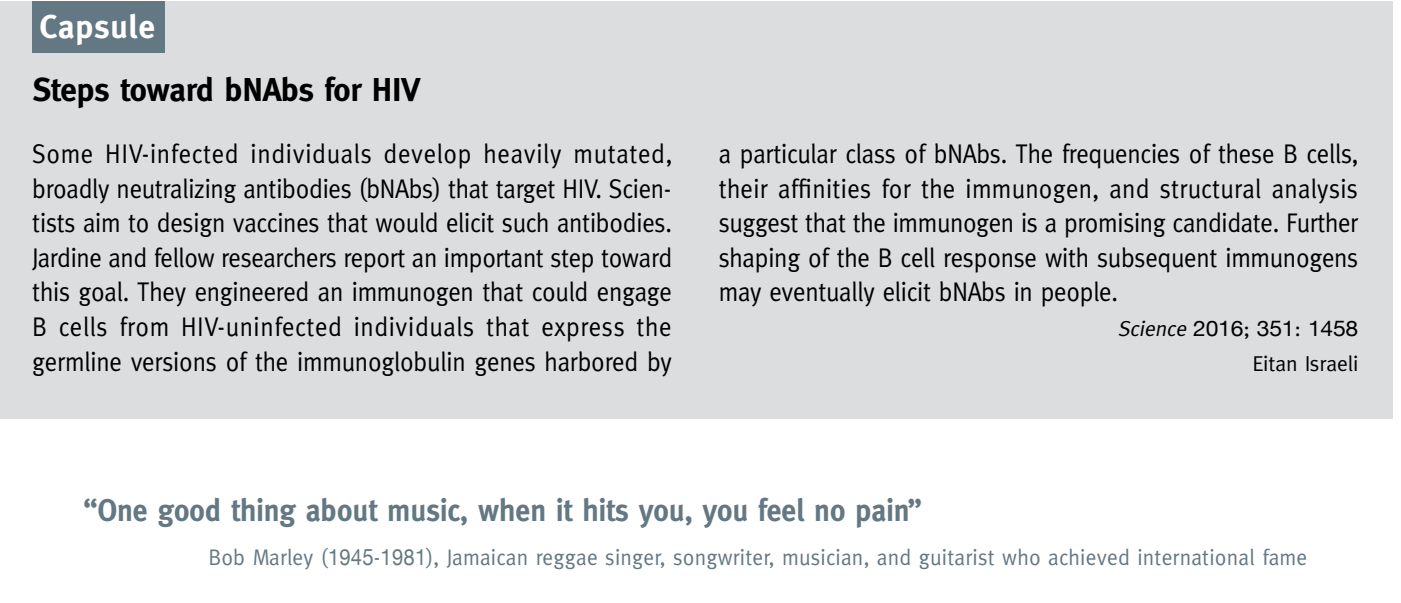
<style>
.page{position:relative;width:1401px;height:603px;background:#fff}
.page>*{position:absolute;margin:0;border:0;box-sizing:border-box;transform-origin:0 0}
.t1{font:700 33px "Meta";letter-spacing:-.01em;color:#000}
.t2{font:700 33px "Meta Pro";color:#fff}
.t3{font:700 31.5px "Meta";color:#647883;scale:.94 1}
.t4{font:27px/34.5px "Meta";letter-spacing:-.01em;color:#000;text-align:justify;scale:.92 1}
.t5{font:27px "Meta";letter-spacing:.025em;color:#000;scale:.92 1}
.t6{font:22.5px "Meta";letter-spacing:.01em;color:#647883;scale:.95 1}
.t7{font:21.6px "Helvetica Neue";letter-spacing:-.01em;color:#000;scale:1.06 1}
.t8{font:21.6px "Meta";letter-spacing:-.005em;color:#000}
.s1{font-family:"Meta";font-style:italic}
.s2{font-family:"Meta"}
.s3{font-family:"Helvetica Neue"}
</style>
<div class="page">
<div style="left:0;top:1px;width:1391px;height:417px;background:#dcddde"></div>
<div style="left:32px;top:1px;width:133px;height:52px;background:#647883"></div>
<p class="t2" style="left:39px;top:5px;width:117px">Capsule</p>
<p class="t1" style="left:33px;top:71px;width:390px">Steps toward bNAbs for HIV</p>
<p class="t5" style="left:32px;top:138px;width:697px">Some HIV-infected individuals develop heavily mutated,</p>
<p class="t4" style="left:32px;top:171px;width:696px">broadly neutralizing antibodies (bNAbs) that target HIV. Scien-</p>
<p class="t4" style="left:32px;top:205px;width:696px">tists aim to design vaccines that would elicit such antibodies.</p>
<p class="t4" style="left:32px;top:240px;width:697px">Jardine and fellow researchers report an important step toward this goal. They engineered an immunogen that could engage B cells from HIV-uninfected individuals that express the germline versions of the immunoglobulin genes harbored by</p>
<p class="t4" style="left:718px;top:136px;width:696px">a particular class of bNAbs. The frequencies of these B cells, their affinities for the immunogen, and structural analysis suggest that the immunogen is a promising candidate. Further shaping of the B cell response with subsequent immunogens may eventually elicit bNAbs in people.</p>
<p class="t7" style="left:1117px;top:315px;width:228px"><span class="s1">Science</span>2016<span class="s2">;</span> 351<span class="s2">:</span> 1458</p>
<p class="t8" style="left:1251px;top:350px;width:107px">Eitan Israeli</p>
<p class="t3" style="left:83px;top:491px;width:893px">“One good thing about music, when it hits you, you feel no pain“</p>
<p class="t6" style="left:208px;top:543px;width:1157px">Bob Marley (<span class="s3">1945</span>-<span class="s3">1981</span> ,) Jamaican reggae singer, songwriter, musician, and guitarist who achieved international fame</p>
</div>
